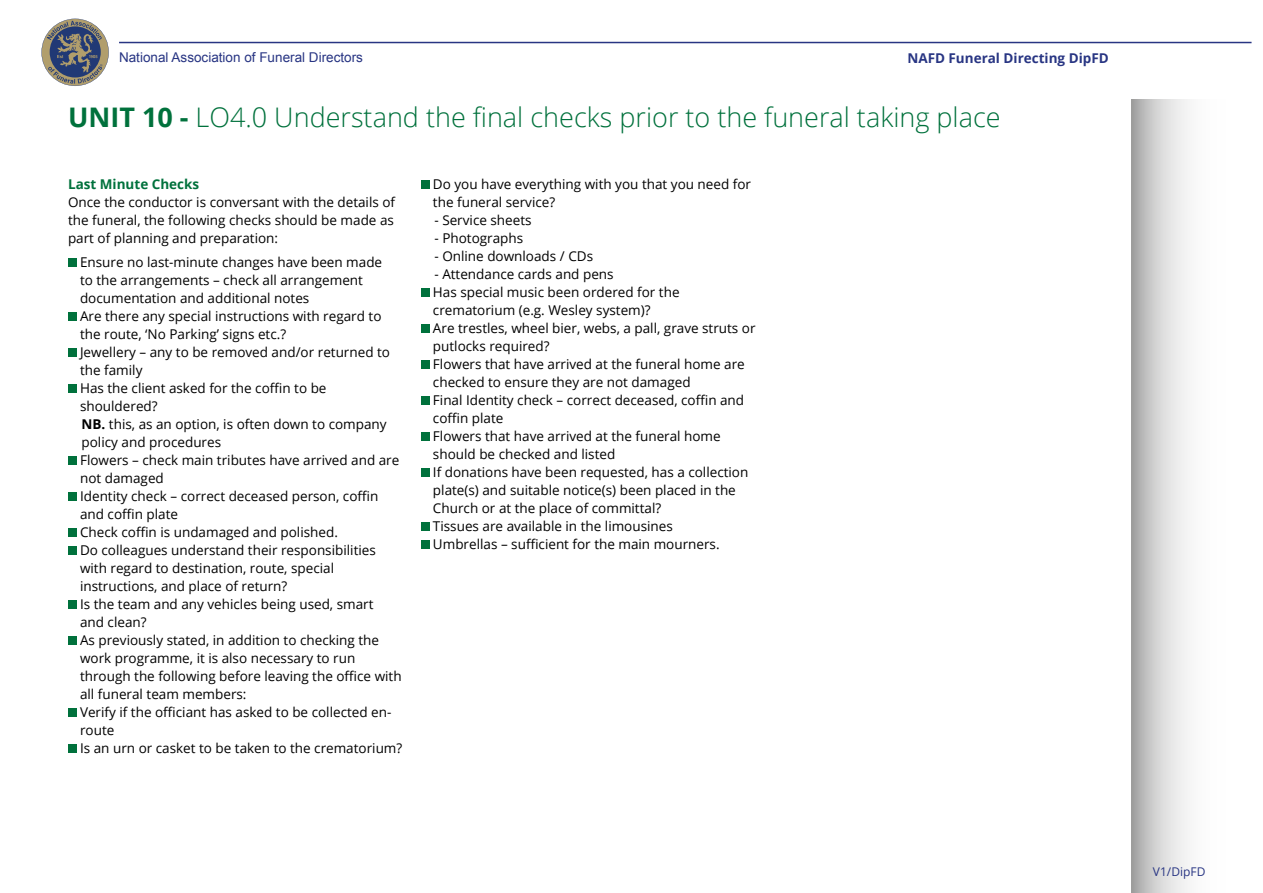
<style>
.page{position:relative;width:1263px;height:893px;background:#fff}
.page>*{position:absolute;margin:0;border:0;box-sizing:border-box;transform-origin:0 0}
.t1{font:300 27px "Open Sans";color:#00713c}
.t2{font:13.5px/18px "Open Sans";color:#000}
.t3{font:13.5px "Arial";color:#283583}
.t4{font:700 13.5px "Open Sans";color:#283583}
.t5{font:700 13.5px "Open Sans";color:#00713c}
.t6{font:12px "Open Sans";color:#283583}
.s1{font-weight:700}
</style>
<div class="page">
<svg style="left:1131px;top:99px;width:57px;height:794px;background:#d2d2d2"></svg>
<svg style="left:41px;top:19px;width:68px;height:67px"></svg>
<hr style="left:119px;top:42px;width:1132px;height:1px;background:#283583">
<div style="left:68px;top:258px;width:9px;height:9px;background:#00713c"></div>
<div style="left:68px;top:312px;width:9px;height:9px;background:#00713c"></div>
<div style="left:68px;top:348px;width:9px;height:9px;background:#00713c"></div>
<div style="left:68px;top:384px;width:9px;height:9px;background:#00713c"></div>
<div style="left:68px;top:456px;width:9px;height:9px;background:#00713c"></div>
<div style="left:68px;top:492px;width:9px;height:9px;background:#00713c"></div>
<div style="left:68px;top:528px;width:9px;height:9px;background:#00713c"></div>
<div style="left:68px;top:546px;width:9px;height:9px;background:#00713c"></div>
<div style="left:68px;top:600px;width:9px;height:9px;background:#00713c"></div>
<div style="left:68px;top:636px;width:9px;height:9px;background:#00713c"></div>
<div style="left:68px;top:708px;width:9px;height:9px;background:#00713c"></div>
<div style="left:68px;top:744px;width:9px;height:9px;background:#00713c"></div>
<div style="left:421px;top:180px;width:8px;height:9px;background:#00713c"></div>
<div style="left:421px;top:288px;width:8px;height:9px;background:#00713c"></div>
<div style="left:421px;top:324px;width:8px;height:9px;background:#00713c"></div>
<div style="left:421px;top:360px;width:8px;height:9px;background:#00713c"></div>
<div style="left:421px;top:396px;width:8px;height:9px;background:#00713c"></div>
<div style="left:421px;top:432px;width:8px;height:9px;background:#00713c"></div>
<div style="left:421px;top:468px;width:8px;height:9px;background:#00713c"></div>
<div style="left:421px;top:522px;width:8px;height:9px;background:#00713c"></div>
<div style="left:421px;top:540px;width:8px;height:9px;background:#00713c"></div>
<p class="t3" style="left:119px;top:49px;width:245px">National Association of Funeral Directors</p>
<p class="t4" style="left:907px;top:48px;width:203px">NAFD Funeral Directing DipFD</p>
<h1 class="t1" style="left:68px;top:99px;width:934px"><span class="s1">UNIT 10 -</span> LO4.0 Understand the final checks prior to the funeral taking place</h1>
<p class="t5" style="left:68px;top:174px;width:133px">Last Minute Checks</p>
<p class="t2" style="left:68px;top:193px;width:329px;text-align:justify">Once the conductor is conversant with the details of the funeral, the following checks should be made as part of planning and preparation:</p>
<p class="t2" style="left:80px;top:253px;width:324px">Ensure no last-minute changes have been made<br>to the arrangements – check all arrangement documentation and additional notes<br>Are there any special instructions with regard to the route, ‘No Parking’ signs etc.?<br>Jewellery – any to be removed and/or returned to the family<br>Has the client asked for the coffin to be shouldered?<br><span class="s1">NB.</span> this, as an option, is often down to company policy and procedures<br>Flowers – check main tributes have arrived and are not damaged<br>Identity check – correct deceased person, coffin and coffin plate<br>Check coffin is undamaged and polished.<br>Do colleagues understand their responsibilities with regard to destination, route, special instructions, and place of return?<br>Is the team and any vehicles being used, smart<br>and clean?<br>As previously stated, in addition to checking the work programme, it is also necessary to run through the following before leaving the office with all funeral team members:<br>Verify if the officiant has asked to be collected en&shy;route<br>Is an urn or casket to be taken to the crematorium?</p>
<p class="t2" style="left:433px;top:175px;width:320px">Do you have everything with you that you need for the funeral service?</p>
<p class="t2" style="left:434px;top:211px;width:99px">- Service sheets</p>
<p class="t2" style="left:434px;top:229px;width:90px">- Photographs</p>
<p class="t2" style="left:434px;top:247px;width:160px">- Online downloads / CDs</p>
<p class="t2" style="left:433px;top:265px;width:324px">- Attendance cards and pens<br>Has special music been ordered for the crematorium (e.g. Wesley system)?<br>Are trestles, wheel bier, webs, a pall, grave struts or putlocks required?<br>Flowers that have arrived at the funeral home are checked to ensure they are not damaged<br>Final Identity check – correct deceased, coffin and coffin plate<br>Flowers that have arrived at the funeral home should be checked and listed<br>If donations have been requested, has a collection plate(s) and suitable notice(s) been placed in the Church or at the place of committal?<br>Tissues are available in the limousines<br>Umbrellas – sufficient for the main mourners.</p>
<p class="t6" style="left:1153px;top:863px;width:54px">V1/DipFD</p>
</div>
